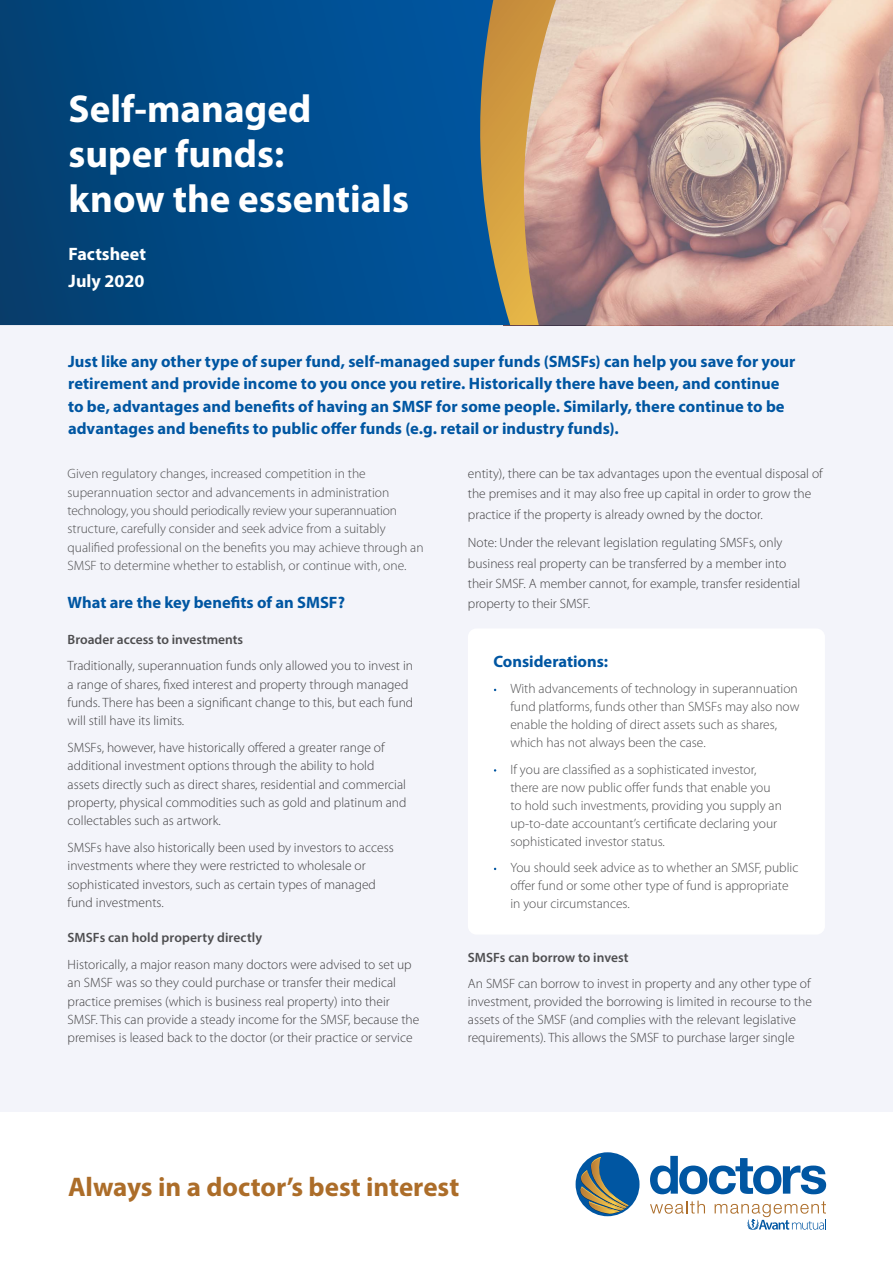
<style>
.page{position:relative;width:893px;height:1263px;background:#fff}
.page>*{position:absolute;margin:0;border:0;box-sizing:border-box;transform-origin:0 0}
.t1{font:700 39px/45px "Myriad Pro";color:#fff}
.t2{font:700 27px "Myriad Pro";color:#ac6d29}
.t3{font:700 18px/27px "Myriad Pro";color:#fff}
.t4{font:700 16.5px/22.5px "Myriad Pro";color:#0056a2}
.t5{font:300 13.5px/18.3px "Myriad Pro";color:#414042}
.t6{font:300 13.5px/18px "Myriad Pro";color:#4d4d4f}
.t7{font:600 13.5px "Myriad Pro";letter-spacing:.005em;color:#4d4d4f}
.s1{color:#fff}
</style>
<div class="page">
<div style="left:0;top:0;width:893px;height:1112px;background:#f3f4fa"></div>
<svg style="left:650px;top:1156px;width:176px;height:38px"></svg>
<svg style="left:650px;top:1200px;width:55px;height:14px"></svg>
<svg style="left:715px;top:1201px;width:111px;height:29px"></svg>
<div style="left:576px;top:1152px;width:63px;height:64px;background:#0056a2;border-radius:50%"></div>
<svg style="left:579px;top:1157px;width:50px;height:57px"></svg>
<svg style="left:556px;top:0;width:337px;height:325px;background:#cda79d"></svg>
<svg style="left:510px;top:0;width:46px;height:325px;background:#cca06f"></svg>
<svg style="left:0;top:0;width:510px;height:325px;background:#094e85"></svg>
<div style="left:468px;top:628px;width:357px;height:306px;background:#fff;border-radius:9px"></div>
<h1 class="t1" style="left:69px;top:85px;width:342px">Self-managed super funds:<br>know the essentials</h1>
<h3 class="t3" style="left:69px;top:240px;width:79px">Factsheet<br>July 2020</h3>
<p class="t4" style="left:68px;top:349px;width:729px">Just like any other type of super fund, self-managed super funds (SMSFs) can help you save for your retirement and provide income to you once you retire. Historically there have been, and continue to be, advantages and benefits of having an SMSF for some people. Similarly, there continue to be advantages and benefits to public offer funds (e.g. retail or industry funds).</p>
<p class="t6" style="left:68px;top:465px;width:358px">Given regulatory changes, increased competition in the superannuation sector and advancements in administration technology, you should periodically review your superannuation structure, carefully consider and seek advice from a suitably qualified professional on the benefits you may achieve through an SMSF to determine whether to establish, or continue with, one.</p>
<p class="t4" style="left:68px;top:591px;width:279px">What are the key benefits of an SMSF?</p>
<p class="t7" style="left:68px;top:630px;width:177px">Broader access to investments</p>
<p class="t5" style="left:68px;top:657px;width:347px">Traditionally, superannuation funds only allowed you to invest in a range of shares, fixed interest and property through managed funds. There has been a significant change to this, but each fund will still have its limits.</p>
<p class="t5" style="left:68px;top:738px;width:340px">SMSFs, however, have historically offered a greater range of additional investment options through the ability to hold assets directly such as direct shares, residential and commercial property, physical commodities such as gold and platinum and collectables such as artwork.</p>
<p class="t5" style="left:68px;top:838px;width:328px">SMSFs have also historically been used by investors to access investments where they were restricted to wholesale or sophisticated investors, such as certain types of managed fund investments.</p>
<p class="t7" style="left:68px;top:929px;width:196px">SMSFs can hold property directly</p>
<p class="t5" style="left:68px;top:955px;width:353px">Historically, a major reason many doctors were advised to set up an SMSF was so they could purchase or transfer their medical practice premises (which is business real property) into their SMSF. This can provide a steady income for the SMSF, because the premises is leased back to the doctor (or their practice or service</p>
<p class="t5" style="left:468px;top:463px;width:356px;line-height:20.2px">entity), there can be tax advantages upon the eventual disposal of the premises and it may also free up capital in order to grow the practice if the property is already owned by the doctor.</p>
<p class="t5" style="left:468px;top:533px;width:334px;line-height:20.2px">Note: Under the relevant legislation regulating SMSFs, only business real property can be transferred by a member into their SMSF. A member cannot, for example, transfer residential property to their SMSF.</p>
<p class="t4" style="left:493px;top:650px;width:116px">Considerations:</p>
<p class="t6" style="left:510px;top:680px;width:290px;text-indent:-17px"><span class="s1">•</span> With advancements of technology in superannuation fund platforms, funds other than SMSFs may also now enable the holding of direct assets such as shares, which has not always been the case.</p>
<p class="t6" style="left:510px;top:760px;width:273px;text-indent:-17px"><span class="s1">•</span> If you are classified as a sophisticated investor, there are now public offer funds that enable you to hold such investments, providing you supply an up-to-date accountant’s certificate declaring your sophisticated investor status.</p>
<p class="t6" style="left:510px;top:859px;width:289px;text-indent:-17px"><span class="s1">•</span> You should seek advice as to whether an SMSF, public offer fund or some other type of fund is appropriate in your circumstances.</p>
<p class="t7" style="left:468px;top:949px;width:162px">SMSFs can borrow to invest</p>
<p class="t5" style="left:468px;top:975px;width:345px">An SMSF can borrow to invest in property and any other type of investment, provided the borrowing is limited in recourse to the assets of the SMSF (and complies with the relevant legislative requirements). This allows the SMSF to purchase larger single</p>
<h2 class="t2" style="left:68px;top:1169px;width:393px">Always in a doctor’s best interest</h2>
</div>
